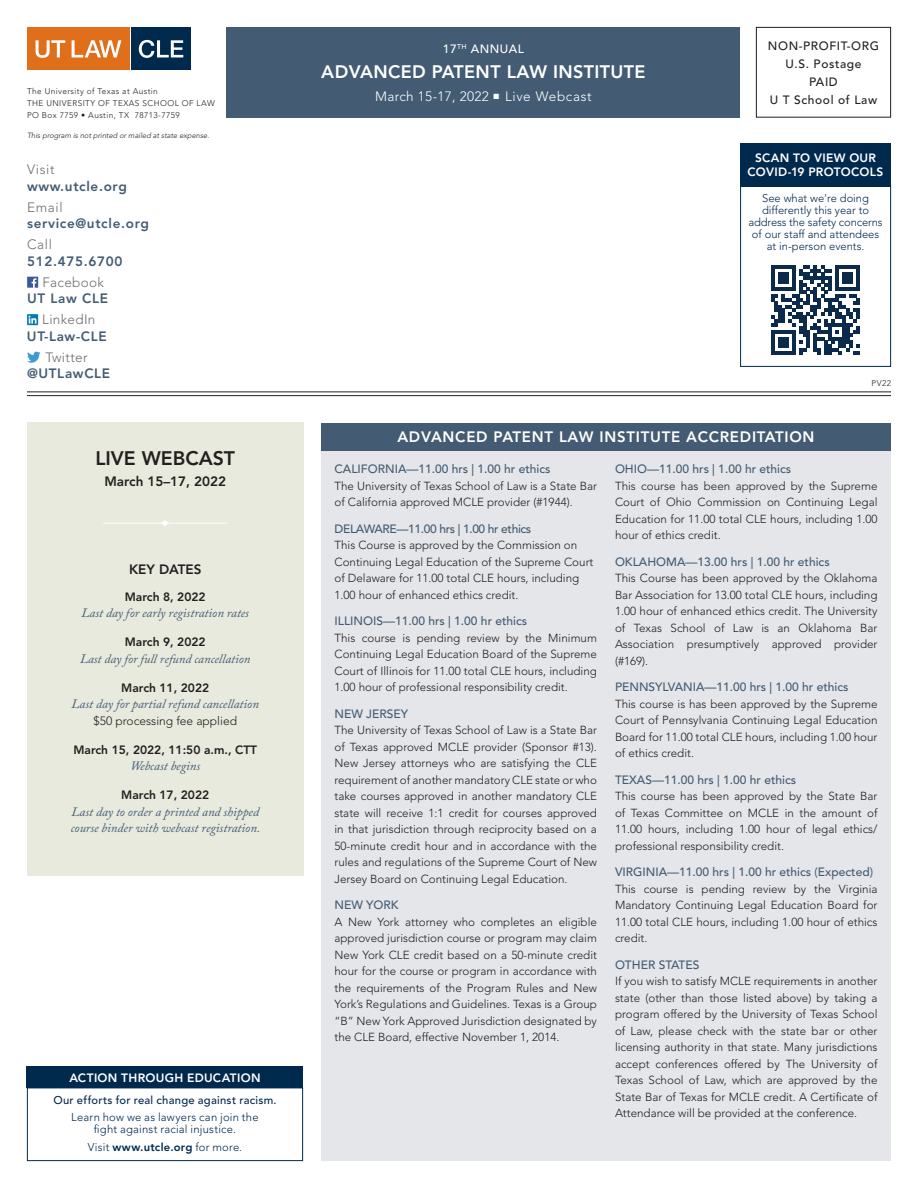
<style>
.page{position:relative;width:918px;height:1188px;background:#fff}
.page>*{position:absolute;margin:0;border:0;box-sizing:border-box;transform-origin:0 0}
.t1{font:800 19.5px "Avenir LT Std";color:#231f20}
.t2{font:800 18px "Avenir LT Std";letter-spacing:.02em;color:#fff}
.t3{font:800 15px "Avenir LT Std";letter-spacing:.05em;color:#fff}
.t4{font:800 13.5px "Avenir LT Std";letter-spacing:.05em;color:#435c73}
.t5{font:300 13.5px "Avenir LT Std";letter-spacing:.025em;color:#6c6d70}
.t6{font:300 13.5px "Avenir LT Std";letter-spacing:.03em;color:#fff}
.t7{font:800 13.5px "Avenir LT Std";color:#231f20}
.t8{font:italic 12.75px/16.5px "Adobe Caslon Pro";color:#435c73}
.t9{font:500 12px "Avenir LT Std";color:#435c73}
.t10{font:800 12px "Avenir LT Std";color:#231f20}
.t11{font:800 12px/14.4px "Avenir LT Std";letter-spacing:.025em;color:#fff;text-align:center}
.t12{font:500 12px/18px "Avenir LT Std";letter-spacing:.05em;color:#231f20;text-align:center}
.t13{font:500 12px "Avenir LT Std";letter-spacing:-.03em;color:#435c73}
.t14{font:300 12px "Avenir LT Std";color:#231f20}
.t15{font:500 12px "Avenir LT Std";letter-spacing:.04em;color:#fff}
.t16{font:300 11.7px/16.5px "Avenir LT Std";color:#231f20;text-align:justify}
.t17{font:300 11.25px/12px "Avenir LT Std";letter-spacing:.02em;color:#00294e;text-align:center}
.t18{font:500 11.25px "Avenir LT Std";letter-spacing:.025em;color:#00294e}
.t19{font:300 11.1px/12px "Avenir LT Std";color:#00294e;text-align:center}
.t20{font:300 8.25px/12px "Avenir LT Std";letter-spacing:.05em;color:#231f20}
.t21{font:italic 300 7.5px "Avenir LT Std";color:#231f20}
.s1{font-weight:800}
</style>
<div class="page">
<div style="left:756px;top:27px;width:135px;height:91px;border:1px solid #231f20"></div>
<svg style="left:27px;top:277px;width:11px;height:11px"></svg>
<svg style="left:27px;top:314px;width:11px;height:11px"></svg>
<svg style="left:29px;top:316px;width:7px;height:8px"></svg>
<svg style="left:27px;top:352px;width:14px;height:11px"></svg>
<div style="left:227px;top:27px;width:513px;height:91px;background:#435c73"></div>
<hr style="left:27px;top:391px;width:864px;height:1px;background:#231f20">
<hr style="left:27px;top:395px;width:864px;height:1px;background:#231f20">
<div style="left:131px;top:27px;width:60px;height:42px;background:#00294e"></div>
<div style="left:27px;top:27px;width:102px;height:42px;background:#e06f1c"></div>
<svg style="left:36px;top:40px;width:29px;height:18px"></svg>
<svg style="left:72px;top:40px;width:49px;height:17px"></svg>
<svg style="left:139px;top:40px;width:44px;height:18px"></svg>
<div style="left:27px;top:1088px;width:276px;height:73px;border:1px solid #00294e"></div>
<div style="left:27px;top:1066px;width:276px;height:22px;background:#00294e"></div>
<div style="left:740px;top:185px;width:151px;height:182px;border:1px solid #00294e"></div>
<svg style="left:771px;top:266px;width:89px;height:89px"></svg>
<div style="left:740px;top:143px;width:151px;height:43px;background:#00294e"></div>
<div style="left:27px;top:423px;width:277px;height:453px;background:#e8eadd"></div>
<svg style="left:103px;top:520px;width:125px;height:6px"></svg>
<div style="left:321px;top:450px;width:570px;height:711px;background:#e4e6e9"></div>
<div style="left:321px;top:423px;width:570px;height:27px;background:#435c73"></div>
<p class="t20" style="left:27px;top:85px;width:189px">The University of Texas at Austin<br>THE UNIVERSITY OF TEXAS SCHOOL OF LAW<br>PO Box 7759 • Austin, TX 78713-7759</p>
<p class="t21" style="left:27px;top:131px;width:184px">This program is not printed or mailed at state expense.</p>
<p class="t5" style="left:27px;top:162px;width:29px">Visit</p>
<p class="t4" style="left:27px;top:178px;width:101px">www.utcle.org</p>
<p class="t5" style="left:27px;top:199px;width:37px">Email</p>
<p class="t4" style="left:27px;top:216px;width:123px">service@utcle.org</p>
<p class="t5" style="left:27px;top:237px;width:27px">Call</p>
<p class="t4" style="left:27px;top:253px;width:97px">512.475.6700</p>
<p class="t5" style="left:42px;top:274px;width:63px">Facebook</p>
<p class="t4" style="left:27px;top:291px;width:83px">UT Law CLE</p>
<p class="t5" style="left:42px;top:312px;width:55px">LinkedIn</p>
<p class="t4" style="left:27px;top:328px;width:81px">UT-Law-CLE</p>
<p class="t5" style="left:45px;top:349px;width:44px">Twitter</p>
<p class="t4" style="left:27px;top:366px;width:85px">@UTLawCLE</p>
<h1 class="t1" style="left:95px;top:446px;width:141px">LIVE WEBCAST</h1>
<p class="t7" style="left:104px;top:473px;width:123px">March 15–17, 2022</p>
<p class="t7" style="left:129px;top:562px;width:74px">KEY DATES</p>
<p class="t10" style="left:125px;top:590px;width:82px">March 8, 2022</p>
<p class="t8" style="left:82px;top:605px;width:169px">Last day for early registration rates</p>
<p class="t10" style="left:125px;top:635px;width:82px">March 9, 2022</p>
<p class="t8" style="left:80px;top:650px;width:172px">Last day for full refund cancellation</p>
<p class="t10" style="left:121px;top:681px;width:89px">March 11, 2022</p>
<p class="t8" style="left:72px;top:696px;width:189px">Last day for partial refund cancellation</p>
<p class="t14" style="left:94px;top:714px;width:145px">$50 processing fee applied</p>
<p class="t10" style="left:73px;top:742px;width:185px">March 15, 2022, 11:50 a.m., CTT</p>
<p class="t8" style="left:130px;top:758px;width:71px">Webcast begins</p>
<p class="t10" style="left:121px;top:788px;width:89px">March 17, 2022</p>
<p class="t8" style="left:71px;top:803px;width:191px">Last day to order a printed and shipped course binder with webcast registration.</p>
<p class="t11" style="left:69px;top:1070px;width:193px">ACTION THROUGH EDUCATION</p>
<p class="t18" style="left:53px;top:1093px;width:225px">Our efforts for real change against racism.</p>
<p class="t17" style="left:71px;top:1111px;width:189px">Learn how we as lawyers can join the fight against racial injustice.</p>
<p class="t17" style="left:88px;top:1141px;width:156px">Visit <span class="s1">www.utcle.org</span> for more.</p>
<p class="t15" style="left:443px;top:42px;width:82px">17<sup>TH</sup> ANNUAL</p>
<h2 class="t2" style="left:321px;top:61px;width:326px">ADVANCED PATENT LAW INSTITUTE</h2>
<p class="t6" style="left:375px;top:88px;width:218px">March 15-17, 2022 ■ Live Webcast</p>
<p class="t12" style="left:768px;top:37px;width:113px">NON-PROFIT-ORG<br>U.S. Postage<br>PAID<br>U T School of Law</p>
<p class="t11" style="left:748px;top:151px;width:137px">SCAN TO VIEW OUR<br>COVID-19 PROTOCOLS</p>
<p class="t19" style="left:749px;top:192px;width:136px">See what we're doing differently this year to address the safety concerns of our staff and attendees at in-person events.</p>
<p class="t20" style="left:872px;top:377px;width:21px">PV22</p>
<p class="t3" style="left:397px;top:428px;width:419px">ADVANCED PATENT LAW INSTITUTE ACCREDITATION</p>
<p class="t9" style="left:334px;top:462px;width:218px">CALIFORNIA—11.00 hrs | 1.00 hr ethics</p>
<p class="t16" style="left:334px;top:477px;width:264px">The University of Texas School of Law is a State Bar of California approved MCLE provider (#1944).</p>
<p class="t13" style="left:334px;top:521px;width:198px">DELAWARE—11.00 hrs | 1.00 hr ethics</p>
<p class="t16" style="left:334px;top:537px;width:260px;text-align:left">This Course is approved by the Commission on Continuing Legal Education of the Supreme Court of Delaware for 11.00 total CLE hours, including 1.00 hour of enhanced ethics credit.</p>
<p class="t9" style="left:334px;top:614px;width:194px">ILLINOIS—11.00 hrs | 1.00 hr ethics</p>
<p class="t16" style="left:334px;top:629px;width:264px">This course is pending review by the Minimum Continuing Legal Education Board of the Supreme Court of Illinois for 11.00 total CLE hours, including 1.00 hour of professional responsibility credit.</p>
<p class="t9" style="left:334px;top:707px;width:75px">NEW JERSEY</p>
<p class="t16" style="left:334px;top:722px;width:264px">The University of Texas School of Law is a State Bar of Texas approved MCLE provider (Sponsor #13).<br>New Jersey attorneys who are satisfying the CLE requirement of another mandatory CLE state or who take courses approved in another mandatory CLE state will receive 1:1 credit for courses approved in that jurisdiction through reciprocity based on a 50-minute credit hour and in accordance with the rules and regulations of the Supreme Court of New Jersey Board on Continuing Legal Education.</p>
<p class="t9" style="left:334px;top:898px;width:66px">NEW YORK</p>
<p class="t16" style="left:334px;top:913px;width:264px">A New York attorney who completes an eligible approved jurisdiction course or program may claim New York CLE credit based on a 50-minute credit hour for the course or program in accordance with the requirements of the Program Rules and New York’s Regulations and Guidelines. Texas is a Group “B” New York Approved Jurisdiction designated by the CLE Board, effective November 1, 2014.</p>
<p class="t9" style="left:615px;top:462px;width:178px">OHIO—11.00 hrs | 1.00 hr ethics</p>
<p class="t16" style="left:615px;top:477px;width:264px">This course has been approved by the Supreme Court of Ohio Commission on Continuing Legal Education for 11.00 total CLE hours, including 1.00 hour of ethics credit.</p>
<p class="t9" style="left:615px;top:554px;width:216px">OKLAHOMA—13.00 hrs | 1.00 hr ethics</p>
<p class="t16" style="left:615px;top:570px;width:264px">This Course has been approved by the Oklahoma Bar Association for 13.00 total CLE hours, including 1.00 hour of enhanced ethics credit. The University of Texas School of Law is an Oklahoma Bar Association presumptively approved provider (#169).</p>
<p class="t9" style="left:615px;top:680px;width:235px">PENNSYLVANIA—11.00 hrs | 1.00 hr ethics</p>
<p class="t16" style="left:615px;top:695px;width:264px">This course is has been approved by the Supreme Court of Pennsylvania Continuing Legal Education Board for 11.00 total CLE hours, including 1.00 hour of ethics credit.</p>
<p class="t9" style="left:615px;top:773px;width:183px">TEXAS—11.00 hrs | 1.00 hr ethics</p>
<p class="t16" style="left:615px;top:788px;width:264px">This course has been approved by the State Bar of Texas Committee on MCLE in the amount of 11.00 hours, including 1.00 hour of legal ethics/ professional responsibility credit.</p>
<p class="t9" style="left:615px;top:865px;width:260px">VIRGINIA—11.00 hrs | 1.00 hr ethics (Expected)</p>
<p class="t16" style="left:615px;top:880px;width:264px">This course is pending review by the Virginia Mandatory Continuing Legal Education Board for 11.00 total CLE hours, including 1.00 hour of ethics credit.</p>
<p class="t9" style="left:615px;top:958px;width:86px">OTHER STATES</p>
<p class="t16" style="left:615px;top:973px;width:264px">If you wish to satisfy MCLE requirements in another state (other than those listed above) by taking a program offered by the University of Texas School of Law, please check with the state bar or other licensing authority in that state. Many jurisdictions accept conferences offered by The University of Texas School of Law, which are approved by the State Bar of Texas for MCLE credit. A Certificate of Attendance will be provided at the conference.</p>
</div>
